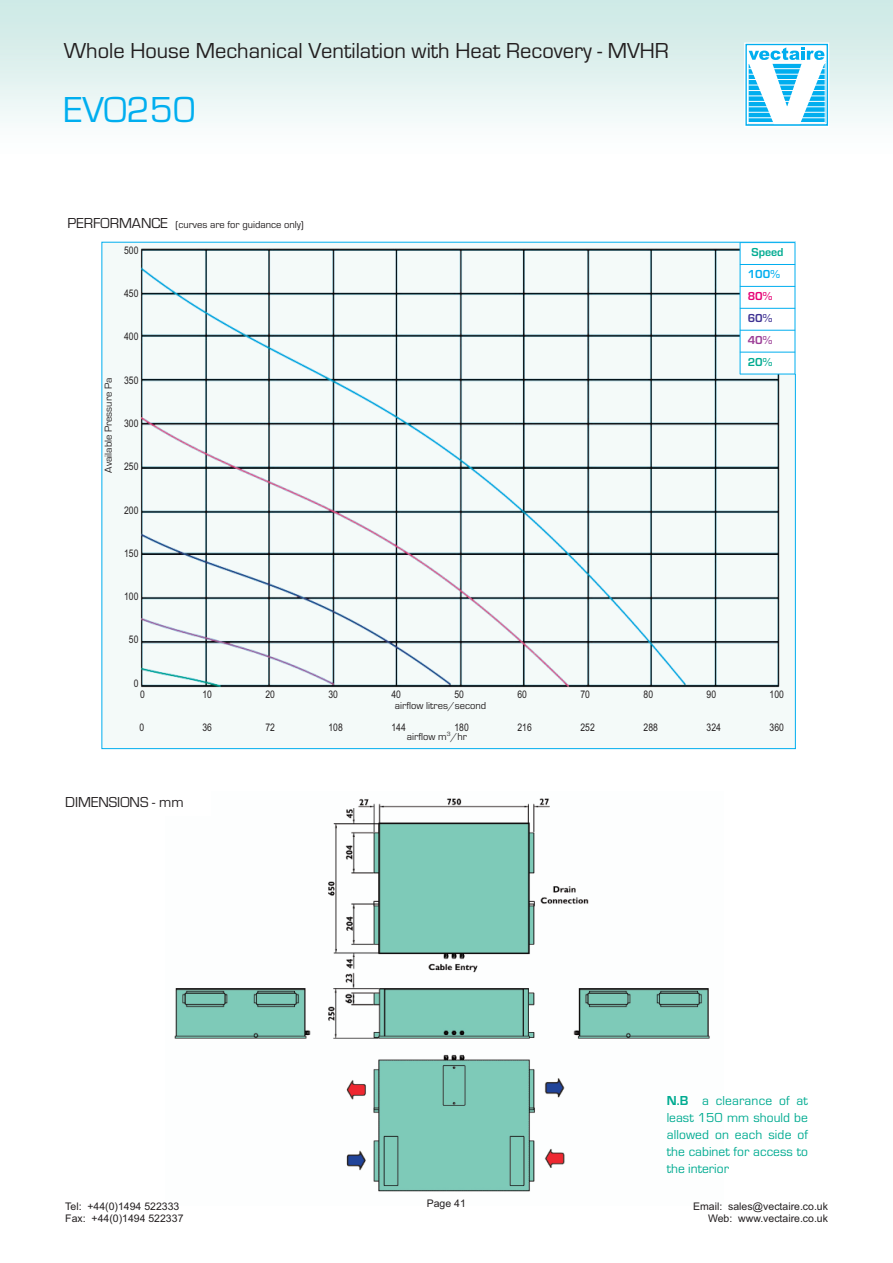
<style>
.page{position:relative;width:893px;height:1263px;background:#fff}
.page>*{position:absolute;margin:0;border:0;box-sizing:border-box;transform-origin:0 0}
.t1{font:37.5px "Eurostile";color:#00aeef}
.t2{font:22.5px "Eurostile";color:#231f20}
.t3{font:15px "Eurostile";color:#231f20}
.t4{font:13.5px/17.1px "Eurostile";color:#00ab91;text-align:justify}
.t5{font:700 12px "Eurostile";color:#00ab91}
.t6{font:700 12px "Eurostile";color:#00aeef}
.t7{font:700 12px "Eurostile";color:#e60275}
.t8{font:700 12px "Eurostile";color:#3f3293}
.t9{font:700 12px "Eurostile";color:#9c3d96}
.t10{font:10.5px/12.6px "Arial";color:#231f20;text-align:right}
.t11{font:10.5px "Eurostile";color:#231f20}
.t12{font:10.5px "Arial Narrow";color:#231f20}
.s1{font-size:15px}
.s2{font-weight:700}
</style>
<div class="page">
<div style="left:0;top:0;width:893px;height:153px;background:linear-gradient(to bottom,#cae8e3,#fefeff)"></div>
<img style="left:174px;top:798px;width:536px;height:394px">
<div style="left:102px;top:242px;width:693px;height:506px;background:#f4faf9"></div>
<img style="left:136px;top:242px;width:644px;height:446px">
<div style="left:740px;top:242px;width:55px;height:132px;background:#fff"></div>
<hr style="left:740px;top:242px;width:1px;height:132px;background:#00aeef">
<hr style="left:795px;top:242px;width:1px;height:132px;background:#00aeef">
<hr style="left:740px;top:242px;width:55px;height:1px;background:#00aeef">
<hr style="left:740px;top:264px;width:55px;height:1px;background:#00aeef">
<hr style="left:740px;top:286px;width:55px;height:1px;background:#00aeef">
<hr style="left:740px;top:308px;width:55px;height:1px;background:#00aeef">
<hr style="left:740px;top:330px;width:55px;height:1px;background:#00aeef">
<hr style="left:740px;top:352px;width:55px;height:1px;background:#00aeef">
<hr style="left:740px;top:374px;width:55px;height:1px;background:#00aeef">
<div style="left:64px;top:791px;width:146px;height:25px;background:#fff"></div>
<div style="left:745px;top:44px;width:83px;height:82px;border:2px solid #00aeef"></div>
<svg style="left:747px;top:47px;width:80px;height:79px"></svg>
<div style="left:744px;top:43px;width:85px;height:85px;border:1px solid #fff"></div>
<h2 class="t2" style="left:64px;top:37px;width:607px">Whole House Mechanical Ventilation with Heat Recovery - MVHR</h2>
<h1 class="t1" style="left:64px;top:87px;width:134px">EVO250</h1>
<p class="t11" style="left:68px;top:218px;width:238px"><span class="s1">PERFORMANCE</span> (curves are for guidance only)</p>
<p class="t11" style="left:102px;top:473px;width:97px;rotate:-90deg">Available Pressure Pa</p>
<p class="t12" style="left:124px;top:244px;width:16px">500</p>
<p class="t12" style="left:124px;top:287px;width:16px">450</p>
<p class="t12" style="left:124px;top:331px;width:16px">400</p>
<p class="t12" style="left:124px;top:374px;width:16px">350</p>
<p class="t12" style="left:124px;top:417px;width:16px">300</p>
<p class="t12" style="left:124px;top:460px;width:16px">250</p>
<p class="t12" style="left:124px;top:504px;width:16px">200</p>
<p class="t12" style="left:124px;top:547px;width:16px">150</p>
<p class="t12" style="left:124px;top:590px;width:16px">100</p>
<p class="t12" style="left:129px;top:634px;width:11px">50</p>
<p class="t12" style="left:134px;top:677px;width:6px">0</p>
<p class="t5" style="left:751px;top:245px;width:34px">Speed</p>
<p class="t6" style="left:748px;top:267px;width:34px">100%</p>
<p class="t7" style="left:748px;top:289px;width:26px">80%</p>
<p class="t8" style="left:748px;top:311px;width:26px">60%</p>
<p class="t9" style="left:748px;top:333px;width:26px">40%</p>
<p class="t5" style="left:748px;top:355px;width:26px">20%</p>
<p class="t12" style="left:140px;top:688px;width:6px">0</p>
<p class="t12" style="left:202px;top:688px;width:11px">10</p>
<p class="t12" style="left:265px;top:688px;width:11px">20</p>
<p class="t12" style="left:328px;top:688px;width:11px">30</p>
<p class="t12" style="left:391px;top:688px;width:11px">40</p>
<p class="t12" style="left:454px;top:688px;width:11px">50</p>
<p class="t12" style="left:517px;top:688px;width:11px">60</p>
<p class="t12" style="left:580px;top:688px;width:11px">70</p>
<p class="t12" style="left:643px;top:688px;width:11px">80</p>
<p class="t12" style="left:706px;top:688px;width:11px">90</p>
<p class="t12" style="left:770px;top:688px;width:16px">100</p>
<p class="t11" style="left:395px;top:699px;width:93px">airflow litres/second</p>
<p class="t12" style="left:139px;top:721px;width:6px">0</p>
<p class="t12" style="left:202px;top:721px;width:11px">36</p>
<p class="t12" style="left:265px;top:721px;width:11px">72</p>
<p class="t12" style="left:328px;top:721px;width:16px">108</p>
<p class="t12" style="left:391px;top:721px;width:16px">144</p>
<p class="t12" style="left:454px;top:721px;width:16px">180</p>
<p class="t12" style="left:517px;top:721px;width:16px">216</p>
<p class="t12" style="left:580px;top:721px;width:16px">252</p>
<p class="t12" style="left:643px;top:721px;width:16px">288</p>
<p class="t12" style="left:706px;top:721px;width:16px">324</p>
<p class="t12" style="left:770px;top:721px;width:16px">360</p>
<p class="t11" style="left:407px;top:730px;width:62px">airflow m<sup>3</sup>/hr</p>
<h3 class="t3" style="left:65px;top:793px;width:120px">DIMENSIONS - mm</h3>
<p class="t10" style="left:65px;top:1200px;width:116px">Tel: +44(0)1494 522333</p>
<p class="t10" style="left:427px;top:1197px;width:41px">Page 41</p>
<p class="t10" style="left:65px;top:1212px;width:120px">Fax: +44(0)1494 522337</p>
<p class="t4" style="left:667px;top:1091px;width:143px"><span class="s2">N.B</span> a clearance of at least 150 mm should be allowed on each side of the cabinet for access to the interior</p>
<p class="t10" style="left:693px;top:1200px;width:136px">Email: sales@vectaire.co.uk<br>Web: www.vectaire.co.uk</p>
</div>
